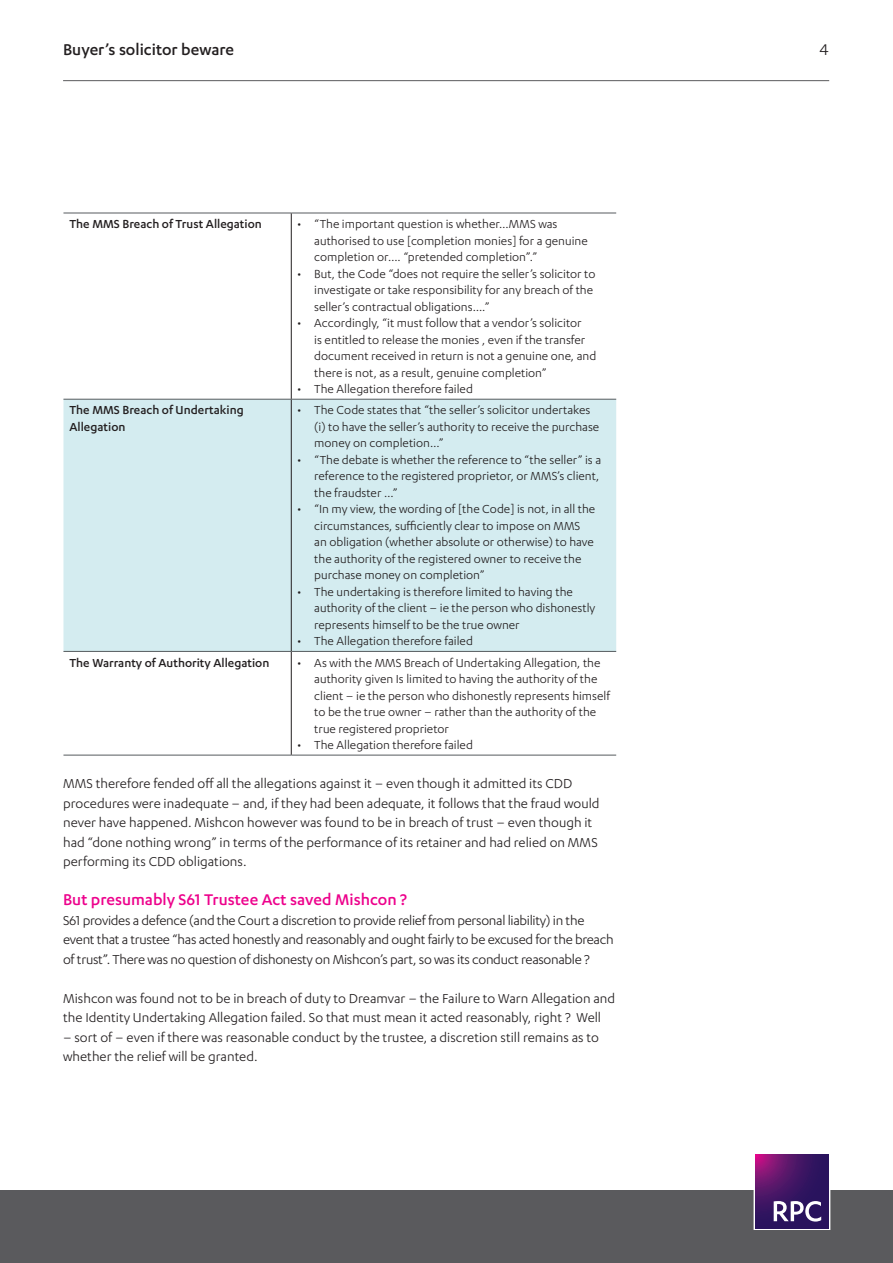
<style>
.page{position:relative;width:893px;height:1263px;background:#fff}
.page>*{position:absolute;margin:0;border:0;box-sizing:border-box;transform-origin:0 0}
.Heading_2__pink{font:500 18px "Karbon";color:#ed028c}
.t1{font:500 18px "Karbon";color:#231f20}
.t2{font:18px "Karbon";color:#231f20}
.Body{font:15px/19.5px "Karbon";color:#231f20}
.Body-2{font:15px/19.5px "Karbon";letter-spacing:-.02em;color:#231f20}
.t3{font:13.5px/16.5px "Karbon";color:#231f20}
.table_title{font:500 13.5px/16.5px "Karbon";color:#231f20}
</style>
<div class="page">
<hr style="left:63px;top:80px;width:766px;height:1px;background:#5a5a5d">
<div style="left:0;top:1191px;width:893px;height:72px;background:#5a5a5d"></div>
<div style="left:754px;top:1153px;width:76px;height:77px;border:1px solid #fff"></div>
<svg style="left:755px;top:1155px;width:74px;height:73px;background:#461565"></svg>
<svg style="left:774px;top:1201px;width:47px;height:20px"></svg>
<div style="left:63px;top:400px;width:553px;height:251px;background:#d4ecf0"></div>
<hr style="left:63px;top:213px;width:228px;height:1px;background:#565b5e">
<hr style="left:291px;top:213px;width:325px;height:1px;background:#565b5e">
<hr style="left:63px;top:399px;width:228px;height:1px;background:#565b5e">
<hr style="left:291px;top:399px;width:325px;height:1px;background:#565b5e">
<hr style="left:63px;top:651px;width:228px;height:1px;background:#565b5e">
<hr style="left:291px;top:651px;width:325px;height:1px;background:#565b5e">
<hr style="left:63px;top:755px;width:228px;height:1px;background:#565b5e">
<hr style="left:291px;top:755px;width:325px;height:1px;background:#565b5e">
<hr style="left:291px;top:213px;width:1px;height:186px;background:#231f20">
<hr style="left:291px;top:400px;width:1px;height:251px;background:#231f20">
<hr style="left:291px;top:652px;width:1px;height:103px;background:#231f20">
<h1 class="t1" style="left:63px;top:39px;width:173px">Buyer’s solicitor beware</h1>
<h1 class="t2" style="left:819px;top:39px;width:11px">4</h1>
<p class="table_title" style="left:69px;top:215px;width:194px">The MMS Breach of Trust Allegation</p>
<p class="t3" style="left:314px;top:215px;width:275px;text-indent:-17px">• “The important question is whether…MMS was authorised to use [completion monies] for a genuine completion or…. “pretended completion”.”</p>
<p class="t3" style="left:314px;top:265px;width:283px;text-indent:-17px">• But, the Code “does not require the seller’s solicitor to investigate or take responsibility for any breach of the seller’s contractual obligations….”</p>
<p class="t3" style="left:314px;top:314px;width:283px;text-indent:-17px">• Accordingly, “it must follow that a vendor’s solicitor<br>is entitled to release the monies , even if the transfer document received in return is not a genuine one, and there is not, as a result, genuine completion”</p>
<p class="t3" style="left:297px;top:380px;width:177px">• The Allegation therefore failed</p>
<p class="table_title" style="left:69px;top:402px;width:176px">The MMS Breach of Undertaking<br>Allegation</p>
<p class="t3" style="left:314px;top:402px;width:286px;text-indent:-17px">• The Code states that “the seller’s solicitor undertakes (i) to have the seller’s authority to receive the purchase money on completion…”</p>
<p class="t3" style="left:314px;top:451px;width:288px;text-indent:-17px">• “The debate is whether the reference to “the seller” is a reference to the registered proprietor, or MMS’s client, the fraudster …”</p>
<p class="t3" style="left:314px;top:501px;width:282px;text-indent:-17px">• “In my view, the wording of [the Code] is not, in all the circumstances, sufficiently clear to impose on MMS an obligation (whether absolute or otherwise) to have the authority of the registered owner to receive the purchase money on completion”</p>
<p class="t3" style="left:314px;top:583px;width:283px;text-indent:-17px">• The undertaking is therefore limited to having the authority of the client – ie the person who dishonestly represents himself to be the true owner</p>
<p class="t3" style="left:297px;top:633px;width:177px">• The Allegation therefore failed</p>
<p class="table_title" style="left:69px;top:654px;width:201px">The Warranty of Authority Allegation</p>
<p class="t3" style="left:314px;top:654px;width:297px;text-indent:-17px">• As with the MMS Breach of Undertaking Allegation, the authority given Is limited to having the authority of the client – ie the person who dishonestly represents himself to be the true owner – rather than the authority of the true registered proprietor</p>
<p class="t3" style="left:297px;top:736px;width:177px">• The Allegation therefore failed</p>
<p class="Body" style="left:63px;top:774px;width:538px">MMS therefore fended off all the allegations against it – even though it admitted its CDD procedures were inadequate – and, if they had been adequate, it follows that the fraud would never have happened. Mishcon however was found to be in breach of trust – even though it had “done nothing wrong” in terms of the performance of its retainer and had relied on MMS performing its CDD obligations.</p>
<p class="Heading_2__pink" style="left:63px;top:890px;width:345px">But presumably S61 Trustee Act saved Mishcon ?</p>
<p class="Body-2" style="left:63px;top:910px;width:552px">S61 provides a defence (and the Court a discretion to provide relief from personal liability) in the event that a trustee “has acted honestly and reasonably and ought fairly to be excused for the breach of trust”. There was no question of dishonesty on Mishcon’s part, so was its conduct reasonable ?</p>
<p class="Body" style="left:63px;top:988px;width:554px">Mishcon was found not to be in breach of duty to Dreamvar – the Failure to Warn Allegation and the Identity Undertaking Allegation failed. So that must mean it acted reasonably, right ? Well</p>
<p class="Body" style="left:63px;top:1027px;width:537px">– sort of – even if there was reasonable conduct by the trustee, a discretion still remains as to whether the relief will be granted.</p>
</div>
